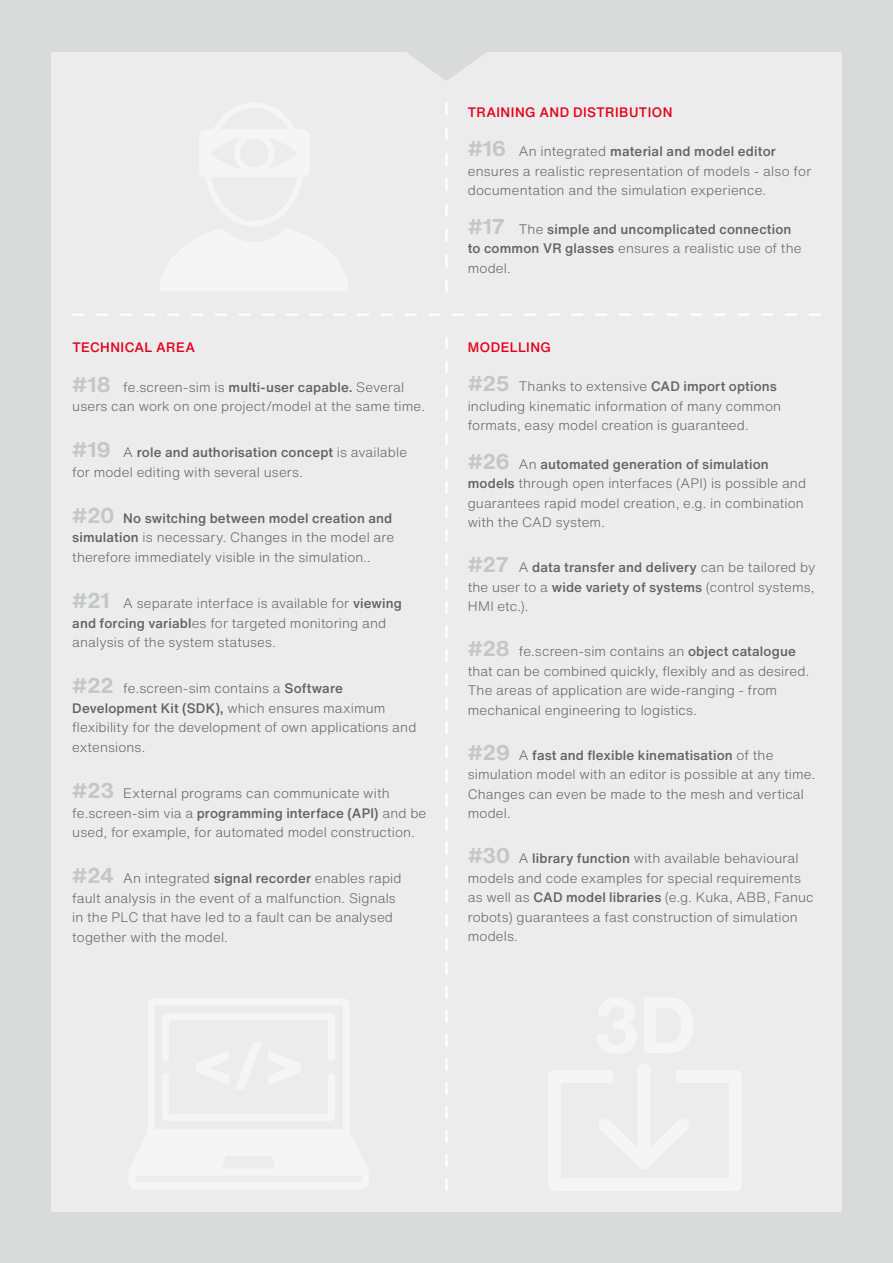
<style>
.page{position:relative;width:893px;height:1263px;background:#d9dada}
.page>*{position:absolute;margin:0;border:0;box-sizing:border-box;transform-origin:0 0}
.t1{font:300 13.5px/19.5px "Helvetica Now Text";letter-spacing:.01em;color:#626261}
.t2{font:500 13.5px/19.5px "Helvetica Now Text";letter-spacing:.01em;color:#626261}
.t3{font:500 13.5px "Helvetica Now Text";letter-spacing:.035em;color:#e3001d}
.s1{font-weight:700;font-size:21px;color:#c5c6c6}
.s2{font-weight:500}
.s3{font-weight:300}
</style>
<div class="page">
<div style="left:51px;top:51px;width:791px;height:1161px;background:#ececec"></div>
<svg style="left:333px;top:51px;width:227px;height:30px"></svg>
<svg style="left:72px;top:314px;width:749px;height:2px"></svg>
<svg style="left:445px;top:337px;width:3px;height:854px"></svg>
<svg style="left:445px;top:102px;width:3px;height:191px"></svg>
<div style="left:559px;top:1070px;width:54px;height:13px;background:#f5f5f5"></div>
<div style="left:676px;top:1070px;width:54px;height:13px;background:#f5f5f5"></div>
<div style="left:559px;top:1178px;width:174px;height:13px;background:#f5f5f5"></div>
<p class="t3" style="left:468px;top:102px;width:206px">TRAINING AND DISTRIBUTION</p>
<p class="t1" style="left:468px;top:141px;width:345px"><span class="s1">#16</span> An integrated <span class="s2">material and model editor </span>ensures a realistic representation of models - also for documentation and the simulation experience.</p>
<p class="t2" style="left:468px;top:219px;width:335px"><span class="s1">#17</span> <span class="s3">The</span> simple and uncomplicated connection to common VR glasses <span class="s3">ensures a realistic use of the model.</span></p>
<p class="t3" style="left:72px;top:337px;width:124px">TECHNICAL AREA</p>
<p class="t3" style="left:468px;top:337px;width:85px">MODELLING</p>
<p class="t1" style="left:72px;top:376px;width:354px"><span class="s1">#18</span> fe.screen-sim is <span class="s2">multi-user capable.</span> Several users can work on one project/model at the same time.</p>
<p class="t1" style="left:72px;top:442px;width:336px"><span class="s1">#19</span> A <span class="s2">role and authorisation concept</span> is available for model editing with several users.</p>
<p class="t1" style="left:72px;top:508px;width:323px"><span class="s1">#20</span> <span class="s2">No switching between model creation and simulation</span> is necessary. Changes in the model are therefore immediately visible in the simulation..</p>
<p class="t1" style="left:72px;top:593px;width:331px"><span class="s1">#21</span> A separate interface is available for <span class="s2">viewing and forcing variabl</span>es for targeted monitoring and analysis of the system statuses.</p>
<p class="t1" style="left:72px;top:678px;width:346px"><span class="s1">#22</span> fe.screen-sim contains a <span class="s2">Software Development Kit (SDK),</span> which ensures maximum flexibility for the development of own applications and extensions.</p>
<p class="t1" style="left:72px;top:783px;width:356px"><span class="s1">#23</span> External programs can communicate with fe.screen-sim via a <span class="s2">programming interface (API)</span> and be used, for example, for automated model construction.</p>
<p class="t1" style="left:72px;top:868px;width:331px"><span class="s1">#24</span> An integrated <span class="s2">signal recorder</span> enables rapid fault analysis in the event of a malfunction. Signals in the PLC that have led to a fault can be analysed together with the model.</p>
<p class="t1" style="left:468px;top:376px;width:315px"><span class="s1">#25</span> Thanks to extensive <span class="s2">CAD import options </span>including kinematic information of many common formats, easy model creation is guaranteed.</p>
<p class="t1" style="left:468px;top:454px;width:340px"><span class="s1">#26</span> An <span class="s2">automated generation of simulation models</span> through open interfaces (API) is possible and guarantees rapid model creation, e.g. in combination with the CAD system.</p>
<p class="t1" style="left:468px;top:557px;width:349px;text-align:justify"><span class="s1">#27</span> A <span class="s2">data transfer and delivery</span> can be tailored by the user to a <span class="s2">wide variety of systems</span> (control systems, HMI etc.).</p>
<p class="t1" style="left:468px;top:641px;width:343px"><span class="s1">#28</span> fe.screen-sim contains an <span class="s2">object catalogue </span>that can be combined quickly, flexibly and as desired.<br>The areas of application are wide-ranging - from mechanical engineering to logistics.</p>
<p class="t1" style="left:468px;top:745px;width:349px"><span class="s1">#29</span> A <span class="s2">fast and flexible kinematisation</span> of the simulation model with an editor is possible at any time.<br>Changes can even be made to the mesh and vertical model.</p>
<p class="t1" style="left:468px;top:848px;width:347px"><span class="s1">#30</span> A <span class="s2">library function</span> with available behavioural models and code examples for special requirements as well as <span class="s2">CAD model libraries</span> (e.g. Kuka, ABB, Fanuc robots) guarantees a fast construction of simulation models.</p>
</div>
